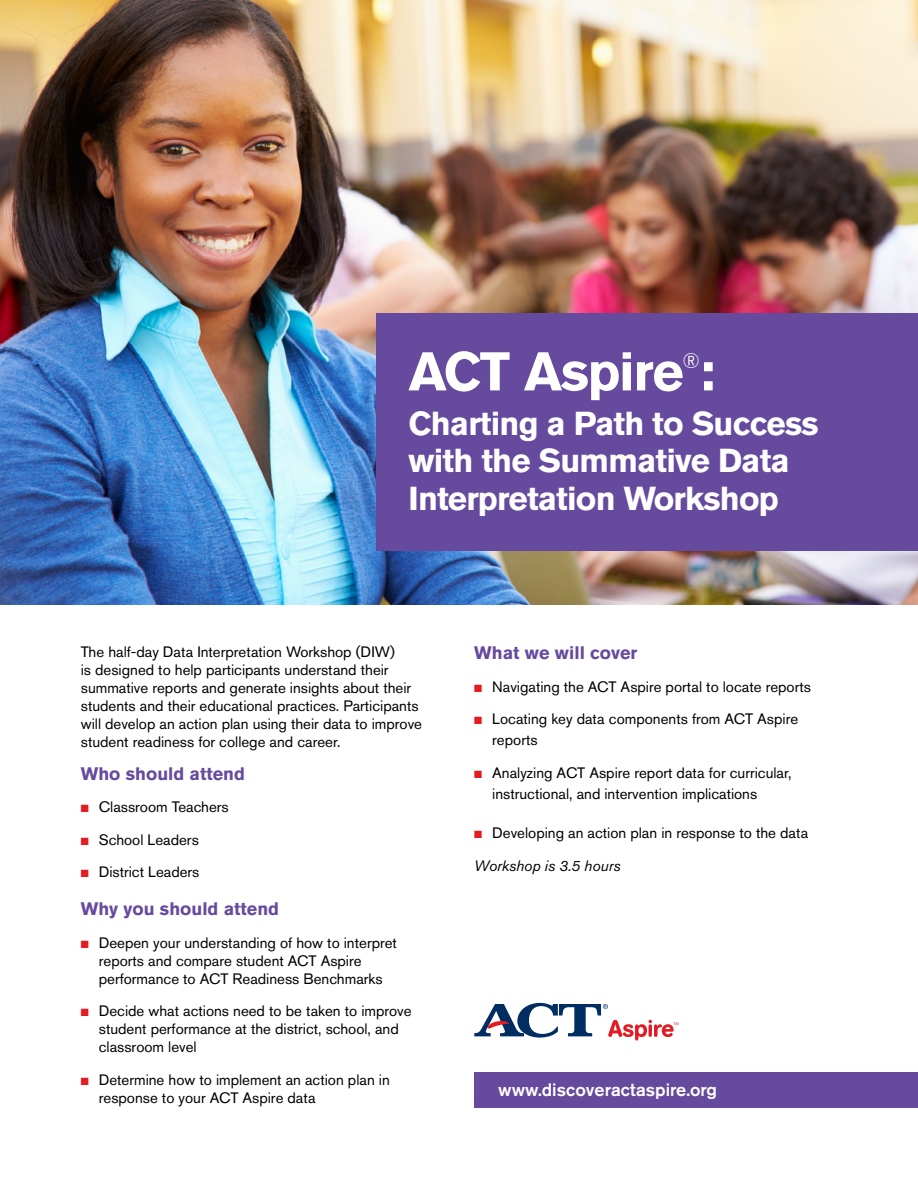
<style>
.page{position:relative;width:918px;height:1188px;background:#fff}
.page>*{position:absolute;margin:0;border:0;box-sizing:border-box;transform-origin:0 0}
.text{font:700 54px "Akzidenz Grotesk Std";letter-spacing:-.025em;color:#fff}
.text-2{font:700 33px/37.5px "Akzidenz Grotesk Std";letter-spacing:-.025em;color:#fff}
.text-3{font:300 21px "Akzidenz Grotesk Std";color:#fff}
.t1{font:700 18px "Akzidenz Grotesk Std";color:#664a9e}
.t2{font:500 18px "Akzidenz Grotesk Std";color:#fff}
.t3{font:15px/18px "Akzidenz Grotesk Std";color:#000}
.t4{font:italic 15px "Akzidenz Grotesk Std";color:#000}
.s1{color:#e31b23}
</style>
<div class="page">
<img style="left:0;top:0;width:918px;height:605px">
<div style="left:376px;top:313px;width:542px;height:238px;background:#664a9e"></div>
<div style="left:474px;top:1072px;width:444px;height:36px;background:#664a9e"></div>
<svg style="left:474px;top:1003px;width:204px;height:38px"></svg>
<p class="text" style="left:409px;top:340px;width:308px">ACT Aspire :</p>
<p class="text-3" style="left:682px;top:349px;width:19px">®</p>
<p class="text-2" style="left:409px;top:405px;width:412px">Charting a Path to Success with the Summative Data<br>Interpretation Workshop</p>
<p class="t3" style="left:81px;top:643px;width:343px">The half-day Data Interpretation Workshop (DIW)<br>is designed to help participants understand their summative reports and generate insights about their students and their educational practices. Participants will develop an action plan using their data to improve student readiness for college and career.</p>
<p class="t1" style="left:81px;top:763px;width:166px">Who should attend</p>
<p class="t3" style="left:81px;top:798px;width:149px"><span class="s1">■</span> Classroom Teachers</p>
<p class="t3" style="left:81px;top:830px;width:120px"><span class="s1">■</span> School Leaders</p>
<p class="t3" style="left:81px;top:863px;width:120px"><span class="s1">■</span> District Leaders</p>
<p class="t1" style="left:81px;top:898px;width:200px">Why you should attend</p>
<p class="t3" style="left:99px;top:933px;width:300px;text-indent:-18px"><span class="s1">■</span> Deepen your understanding of how to interpret reports and compare student ACT Aspire performance to ACT Readiness Benchmarks</p>
<p class="t3" style="left:99px;top:1002px;width:314px;text-indent:-18px"><span class="s1">■</span> Decide what actions need to be taken to improve student performance at the district, school, and classroom level</p>
<p class="t3" style="left:99px;top:1070px;width:292px;text-indent:-18px"><span class="s1">■</span> Determine how to implement an action plan in response to your ACT Aspire data</p>
<p class="t1" style="left:474px;top:643px;width:165px">What we will cover</p>
<p class="t3" style="left:474px;top:678px;width:338px"><span class="s1">■</span> Navigating the ACT Aspire portal to locate reports</p>
<p class="t3" style="left:492px;top:709px;width:307px;line-height:21px;text-indent:-18px"><span class="s1">■</span> Locating key data components from ACT Aspire reports</p>
<p class="t3" style="left:492px;top:762px;width:301px;line-height:21px;text-indent:-18px"><span class="s1">■</span> Analyzing ACT Aspire report data for curricular, instructional, and intervention implications</p>
<p class="t3" style="left:474px;top:824px;width:335px"><span class="s1">■</span> Developing an action plan in response to the data</p>
<p class="t4" style="left:474px;top:857px;width:148px">Workshop is 3.5 hours</p>
<p class="t2" style="left:498px;top:1078px;width:220px">www.discoveractaspire.org</p>
</div>
